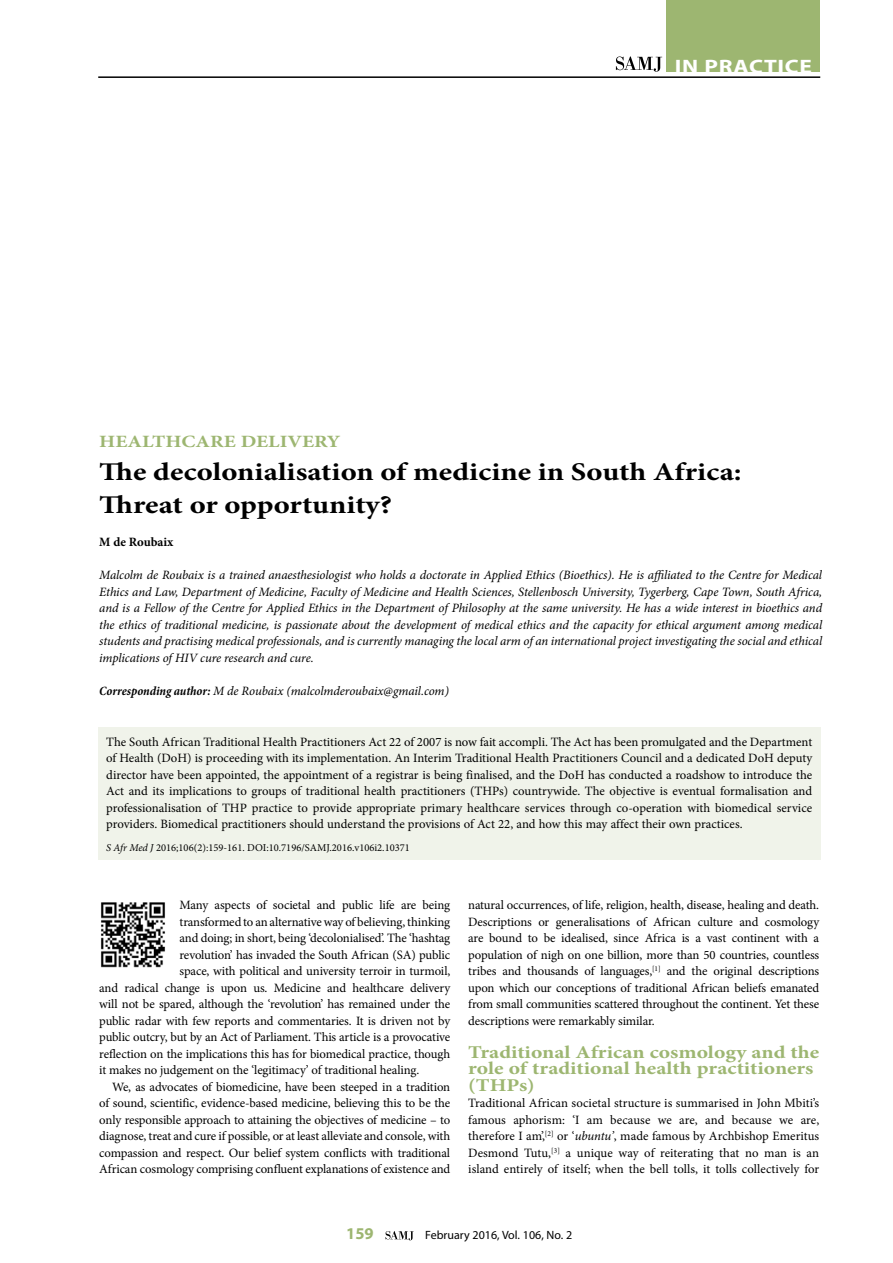
<style>
.page{position:relative;width:893px;height:1263px;background:#fff}
.page>*{position:absolute;margin:0;border:0;box-sizing:border-box;transform-origin:0 0}
.t1{font:700 25.5px/33px "Minion Pro";color:#000;scale:1.2 1}
.t2{font:700 19.5px "Myriad Pro";letter-spacing:.03em;color:#fff;scale:1.2 1}
.t3{font:700 18px/16.5px "Minion Pro";color:#9db671;scale:1.2 1}
.t4{font:700 17.25px "Minion Pro";color:#9db671;scale:1.2 1}
.t5{font:700 16.5px "Myriad Pro";color:#9db671}
.t6{font:12.75px/16.5px "Minion Pro";letter-spacing:-.01em;color:#000;text-align:justify}
.t7{font:italic 12.75px/16.5px "Minion Pro";letter-spacing:-.01em;color:#000;text-align:justify}
.t8{font:700 12.75px "Minion Pro";letter-spacing:-.005em;color:#000}
.t9{font:12px "Myriad Pro";color:#000}
.t10{font:10.5px "Minion Pro";color:#000}
.s1{font-weight:700;font-stretch:condensed}
.s2{font-style:italic}
</style>
<div class="page">
<svg style="left:385px;top:1231px;width:29px;height:9px"></svg>
<hr style="left:98px;top:76px;width:722px;height:2px;background:#000">
<div style="left:667px;top:0;width:153px;height:72px;background:#9db671"></div>
<svg style="left:616px;top:57px;width:46px;height:15px"></svg>
<div style="left:98px;top:728px;width:723px;height:132px;background:#f0f3ea"></div>
<img style="left:101px;top:902px;width:64px;height:66px">
<h2 class="t2" style="left:675px;top:54px;width:116px">IN PRACTICE</h2>
<h3 class="t4" style="left:99px;top:429px;width:202px">HEALTHCARE DELIVERY</h3>
<h1 class="t1" style="left:99px;top:455px;width:537px">The decolonialisation of medicine in South Africa:<br>Threat or opportunity?</h1>
<p class="t8" style="left:99px;top:533px;width:76px">M de Roubaix</p>
<p class="t7" style="left:99px;top:567px;width:724px">Malcolm de Roubaix is a trained anaesthesiologist who holds a doctorate in Applied Ethics (Bioethics). He is affiliated to the Centre for Medical Ethics and Law, Department of Medicine, Faculty of Medicine and Health Sciences, Stellenbosch University, Tygerberg, Cape Town, South Africa, and is a Fellow of the Centre for Applied Ethics in the Department of Philosophy at the same university. He has a wide interest in bioethics and the ethics of traditional medicine, is passionate about the development of medical ethics and the capacity for ethical argument among medical students and practising medical professionals, and is currently managing the local arm of an international project investigating the social and ethical implications of HIV cure research and cure.</p>
<p class="t7" style="left:99px;top:682px;width:351px"><span class="s1">Corresponding author:</span> M de Roubaix (malcolmderoubaix@gmail.com)</p>
<p class="t6" style="left:106px;top:733px;width:707px">The South African Traditional Health Practitioners Act 22 of 2007 is now fait accompli. The Act has been promulgated and the Department of Health (DoH) is proceeding with its implementation. An Interim Traditional Health Practitioners Council and a dedicated DoH deputy director have been appointed, the appointment of a registrar is being finalised, and the DoH has conducted a roadshow to introduce the Act and its implications to groups of traditional health practitioners (THPs) countrywide. The objective is eventual formalisation and professionalisation of THP practice to provide appropriate primary healthcare services through co-operation with biomedical service providers. Biomedical practitioners should understand the provisions of Act 22, and how this may affect their own practices.</p>
<p class="t10" style="left:106px;top:840px;width:305px"><span class="s2">S Afr Med J</span> 2016;106(2):159-161. DOI:10.7196/SAMJ.2016.v106i2.10371</p>
<p class="t6" style="left:180px;top:897px;width:272px">Many aspects of societal and public life are being</p>
<p class="t6" style="left:180px;top:913px;width:272px">transformed to an alternative way of believing, thinking</p>
<p class="t6" style="left:180px;top:930px;width:272px">and doing; in short, being ‘decolonialised’. The ‘hashtag</p>
<p class="t6" style="left:180px;top:946px;width:272px">revolution’ has invaded the South African (SA) public</p>
<p class="t6" style="left:180px;top:963px;width:272px">space, with political and university terroir in turmoil,</p>
<p class="t6" style="left:99px;top:979px;width:352px">and radical change is upon us. Medicine and healthcare delivery</p>
<p class="t6" style="left:99px;top:996px;width:352px">will not be spared, although the ‘revolution’ has remained under the</p>
<p class="t6" style="left:99px;top:1012px;width:352px">public radar with few reports and commentaries. It is driven not by</p>
<p class="t6" style="left:99px;top:1029px;width:352px">public outcry, but by an Act of Parliament. This article is a provocative</p>
<p class="t6" style="left:99px;top:1045px;width:352px">reflection on the implications this has for biomedical practice, though</p>
<p class="t6" style="left:99px;top:1062px;width:322px">it makes no judgement on the ‘legitimacy’ of traditional healing.</p>
<p class="t6" style="left:112px;top:1078px;width:340px">We, as advocates of biomedicine, have been steeped in a tradition</p>
<p class="t6" style="left:99px;top:1095px;width:352px">of sound, scientific, evidence-based medicine, believing this to be the</p>
<p class="t6" style="left:99px;top:1111px;width:352px">only responsible approach to attaining the objectives of medicine – to</p>
<p class="t6" style="left:99px;top:1128px;width:352px">diagnose, treat and cure if possible, or at least alleviate and console, with</p>
<p class="t6" style="left:99px;top:1144px;width:352px">compassion and respect. Our belief system conflicts with traditional</p>
<p class="t6" style="left:99px;top:1161px;width:352px">African cosmology comprising confluent explanations of existence and</p>
<p class="t6" style="left:468px;top:897px;width:352px">natural occurrences, of life, religion, health, disease, healing and death.<br>Descriptions or generalisations of African culture and cosmology are bound to be idealised, since Africa is a vast continent with a population of nigh on one billion, more than 50 countries, countless tribes and thousands of languages,<sup>[1]</sup> and the original descriptions upon which our conceptions of traditional African beliefs emanated from small communities scattered throughout the continent. Yet these descriptions were remarkably similar.</p>
<h3 class="t3" style="left:468px;top:1043px;width:294px">Traditional African cosmology and the role of traditional health practitioners (THPs)</h3>
<p class="t6" style="left:468px;top:1095px;width:352px">Traditional African societal structure is summarised in John Mbiti’s famous aphorism: ‘I am because we are, and because we are, therefore I am’,<sup>[2]</sup> or ‘<span class="s2">ubuntu’</span>, made famous by Archbishop Emeritus Desmond Tutu,<sup>[3]</sup> a unique way of reiterating that no man is an island entirely of itself; when the bell tolls, it tolls collectively for</p>
<p class="t5" style="left:346px;top:1223px;width:29px">159</p>
<p class="t9" style="left:425px;top:1228px;width:149px">February 2016, Vol. 106, No. 2</p>
</div>
